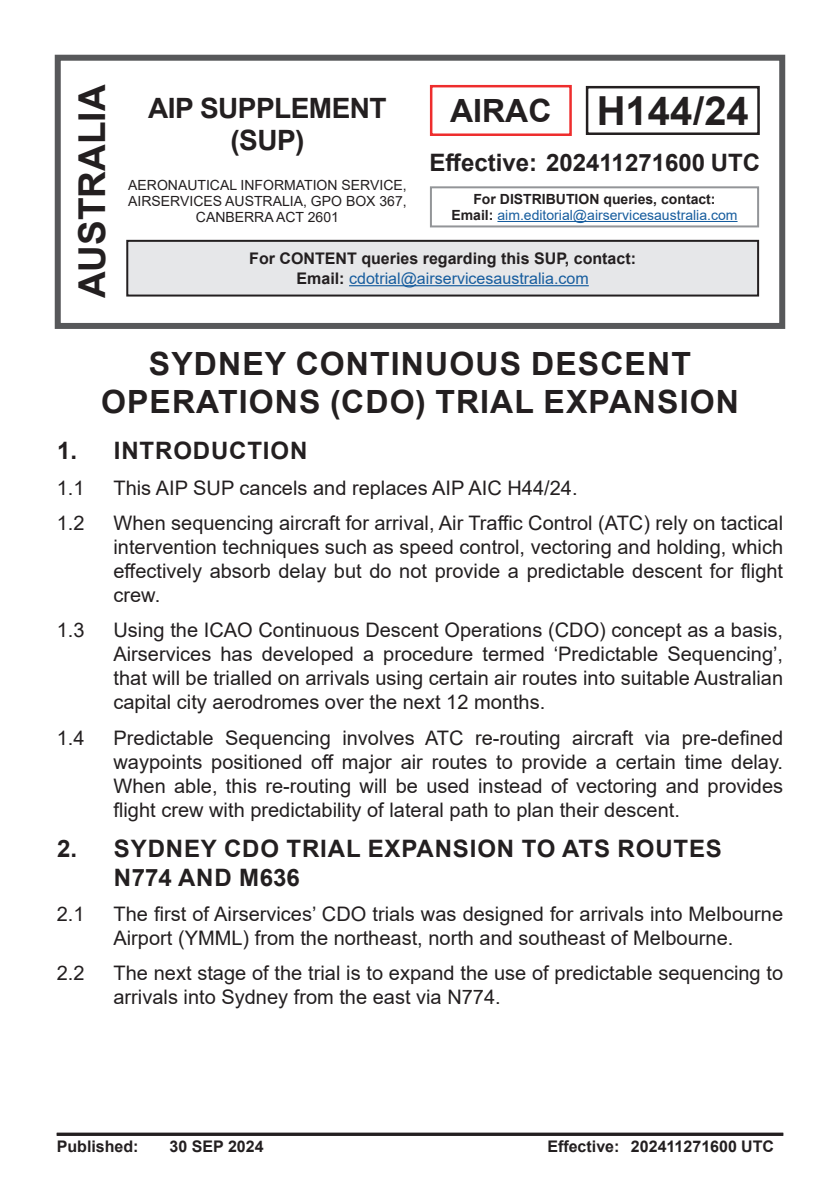
<style>
.page{position:relative;width:840px;height:1191px;background:#fff}
.page>*{position:absolute;margin:0;border:0;box-sizing:border-box;transform-origin:0 0}
.t1{font:700 40px "Arial";color:#231f20}
.t2{font:700 37px "Arial";color:#231f20}
.AIRAC{font:700 32px/38.4px "Arial";letter-spacing:.035em;color:#231f20;text-align:center}
.t3{font:700 28px "Arial";letter-spacing:-.02em;color:#231f20}
.Effective_date{font:700 24px/28.8px "Arial";letter-spacing:.035em;color:#231f20}
.Effective_date-2{font:700 24px "Arial";color:#231f20}
.t4{font:20px/24px "Arial";color:#231f20;text-align:justify}
.Figure_caption{font:700 16px "Arial";color:#231f20}
.t5{font:16px "Arial";color:#175d9e}
.t6{font:14px/16px "Arial";color:#231f20;text-align:center}
.t7{font:14px/16px "Arial";color:#175d9e;text-align:center}
.s1{font-weight:700;color:#231f20}
</style>
<div class="page">
<div style="left:429px;top:85px;width:142px;height:51px;border:2px solid #ee2d2d"></div>
<div style="left:55px;top:55px;width:729px;height:274px;border:6px solid #57585a"></div>
<hr style="left:497px;top:221px;width:240px;height:1px;background:#175d9e">
<div style="left:429px;top:186px;width:329px;height:41px;border:2px solid #939598"></div>
<hr style="left:57px;top:1132px;width:725px;height:3px;background:#231f20">
<div style="left:585px;top:86px;width:174px;height:49px;border:2px solid #231f20"></div>
<div style="left:127px;top:241px;width:630px;height:54px;background:#e6e7e9"></div>
<hr style="left:349px;top:285px;width:239px;height:1px;background:#175d9e">
<div style="left:126px;top:240px;width:632px;height:56px;border:2px solid #231f20"></div>
<h2 class="t2" style="left:66px;top:298px;width:215px;rotate:-90deg">AUSTRALIA</h2>
<p class="t1" style="left:596px;top:83px;width:154px">H144/24</p>
<h3 class="t3" style="left:148px;top:88px;width:240px">AIP SUPPLEMENT</h3>
<p class="AIRAC" style="left:450px;top:92px;width:103px">AIRAC</p>
<h3 class="t3" style="left:230px;top:120px;width:75px">(SUP)</h3>
<p class="t7" style="left:451px;top:191px;width:287px"><span class="s1">For DISTRIBUTION queries, contact:<br>Email:</span> aim.editorial@airservicesaustralia.com</p>
<p class="Effective_date-2" style="left:429px;top:145px;width:332px">Effective: 202411271600 UTC</p>
<p class="t6" style="left:128px;top:177px;width:280px">AERONAUTICAL INFORMATION SERVICE,<br>AIRSERVICES AUSTRALIA, GPO BOX 367,<br>CANBERRA ACT 2601</p>
<p class="Figure_caption" style="left:249px;top:247px;width:388px">For CONTENT queries regarding this SUP, contact:</p>
<p class="t5" style="left:296px;top:267px;width:293px"><span class="s1">Email:</span> cdotrial@airservicesaustralia.com</p>
<p class="AIRAC" style="left:101px;top:345px;width:639px">SYDNEY CONTINUOUS DESCENT<br>OPERATIONS (CDO) TRIAL EXPANSION</p>
<p class="Effective_date" style="left:57px;top:436px;width:251px">1. INTRODUCTION</p>
<p class="t4" style="left:57px;top:475px;width:29px">1.1</p>
<p class="t4" style="left:113px;top:475px;width:465px">This AIP SUP cancels and replaces AIP AIC H44/24.</p>
<p class="t4" style="left:57px;top:511px;width:29px">1.2</p>
<p class="t4" style="left:113px;top:511px;width:670px">When sequencing aircraft for arrival, Air Traffic Control (ATC) rely on tactical intervention techniques such as speed control, vectoring and holding, which effectively absorb delay but do not provide a predictable descent for flight crew.</p>
<p class="t4" style="left:57px;top:618px;width:29px">1.3</p>
<p class="t4" style="left:113px;top:618px;width:670px">Using the ICAO Continuous Descent Operations (CDO) concept as a basis, Airservices has developed a procedure termed ‘Predictable Sequencing’, that will be trialled on arrivals using certain air routes into suitable Australian capital city aerodromes over the next 12 months.</p>
<p class="t4" style="left:57px;top:725px;width:29px">1.4</p>
<p class="t4" style="left:113px;top:725px;width:670px">Predictable Sequencing involves ATC re-routing aircraft via pre-defined waypoints positioned off major air routes to provide a certain time delay.<br>When able, this re-routing will be used instead of vectoring and provides flight crew with predictability of lateral path to plan their descent.</p>
<p class="Effective_date" style="left:114px;top:834px;width:609px;text-indent:-57px">2. SYDNEY CDO TRIAL EXPANSION TO ATS ROUTES<br>N774 AND M636</p>
<p class="t4" style="left:57px;top:901px;width:29px">2.1</p>
<p class="t4" style="left:113px;top:901px;width:670px">The first of Airservices’ CDO trials was designed for arrivals into Melbourne<br>Airport (YMML) from the northeast, north and southeast of Melbourne.</p>
<p class="t4" style="left:57px;top:961px;width:29px">2.2</p>
<p class="t4" style="left:113px;top:961px;width:670px">The next stage of the trial is to expand the use of predictable sequencing to arrivals into Sydney from the east via N774.</p>
<p class="Figure_caption" style="left:57px;top:1135px;width:83px">Published:</p>
<p class="Figure_caption" style="left:169px;top:1135px;width:96px">30 SEP 2024</p>
<p class="Figure_caption" style="left:547px;top:1135px;width:228px">Effective: 202411271600 UTC</p>
</div>
